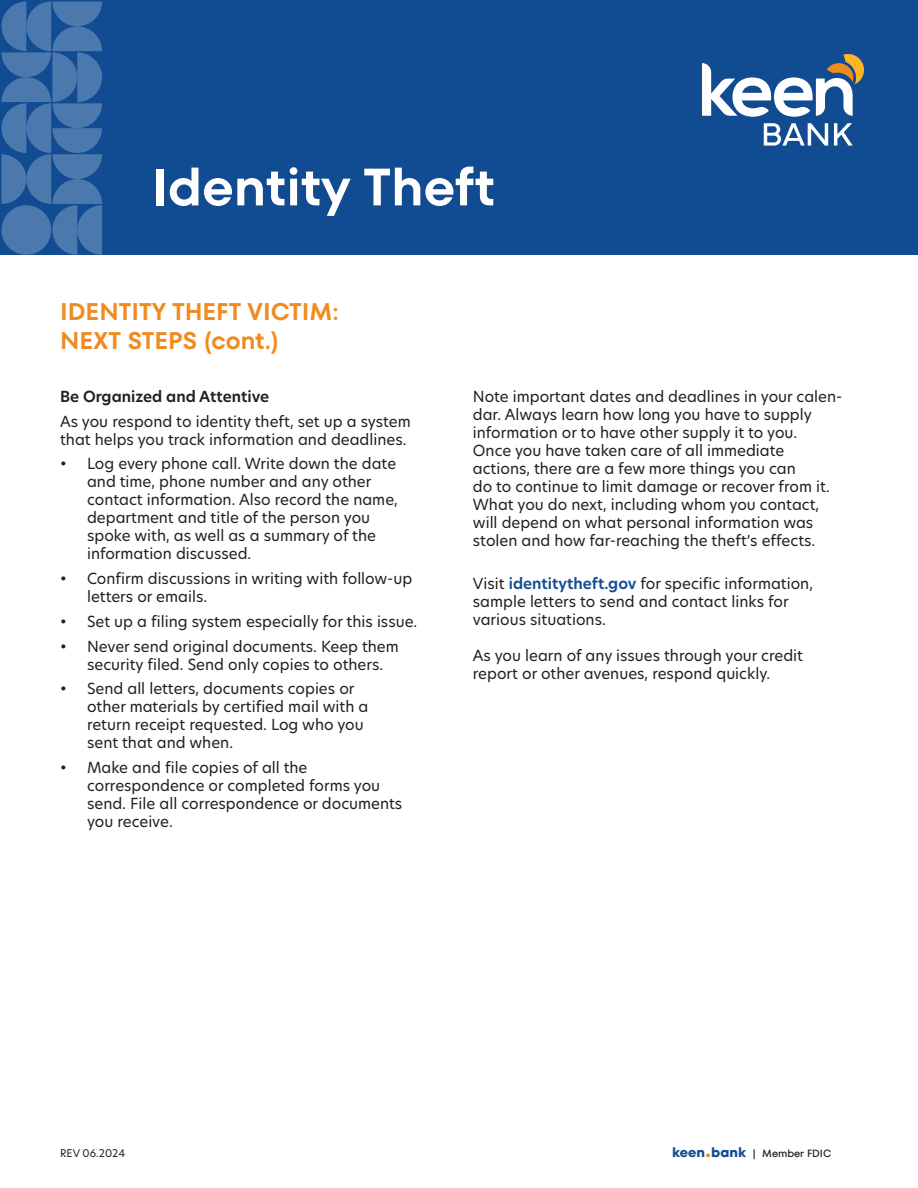
<style>
.page{position:relative;width:918px;height:1188px;background:#fff}
.page>*{position:absolute;margin:0;border:0;box-sizing:border-box;transform-origin:0 0}
.t1{font:600 52.5px "TT Fors";color:#fff}
.t2{font:600 24px/28.8px "TT Fors";color:#ef8c21}
.t3{font:15px/18px "New Hero";color:#231f20}
.t4{font:600 15px "New Hero";color:#231f20}
.t5{font:500 10.5px "TT Fors";color:#231f20}
.t6{font:10.5px "New Hero";color:#231f20}
.s1{font-weight:600;color:#114c93}
.s2{font-weight:700;font-size:13.5px;color:#114c93}
.s3{font-weight:700;font-size:22.5px;color:#ef8c21}
</style>
<div class="page">
<div style="left:0;top:0;width:918px;height:255px;background:#114c93"></div>
<svg style="left:702px;top:54px;width:162px;height:63px"></svg>
<svg style="left:764px;top:123px;width:64px;height:23px"></svg>
<svg style="left:834px;top:123px;width:19px;height:23px"></svg>
<svg style="left:2px;top:2px;width:100px;height:253px"></svg>
<p class="t1" style="left:151px;top:155px;width:346px">Identity Theft</p>
<p class="t2" style="left:60px;top:297px;width:280px">IDENTITY THEFT VICTIM:<br>NEXT STEPS (cont.)</p>
<p class="t4" style="left:60px;top:386px;width:211px">Be Organized and Attentive</p>
<p class="t3" style="left:60px;top:412px;width:352px">As you respond to identity theft, set up a system that helps you track information and deadlines.</p>
<p class="t3" style="left:87px;top:455px;width:312px;text-indent:-27px">• Log every phone call. Write down the date and time, phone number and any other contact information. Also record the name, department and title of the person you spoke with, as well as a summary of the information discussed.</p>
<p class="t3" style="left:87px;top:569px;width:327px;text-indent:-27px">• Confirm discussions in writing with follow-up letters or emails.</p>
<p class="t3" style="left:60px;top:612px;width:359px">• Set up a filing system especially for this issue.</p>
<p class="t3" style="left:87px;top:637px;width:313px;text-indent:-27px">• Never send original documents. Keep them security filed. Send only copies to others.</p>
<p class="t3" style="left:87px;top:680px;width:283px;text-indent:-27px">• Send all letters, documents copies or other materials by certified mail with a return receipt requested. Log who you sent that and when.</p>
<p class="t3" style="left:87px;top:758px;width:317px;text-indent:-27px">• Make and file copies of all the correspondence or completed forms you send. File all correspondence or documents you receive.</p>
<p class="t3" style="left:473px;top:387px;width:371px">Note important dates and deadlines in your calen&shy;dar. Always learn how long you have to supply information or to have other supply it to you.<br>Once you have taken care of all immediate actions, there are a few more things you can<br>do to continue to limit damage or recover from it.<br>What you do next, including whom you contact, will depend on what personal information was stolen and how far-reaching the theft’s effects.</p>
<p class="t3" style="left:473px;top:574px;width:342px">Visit <span class="s1">identitytheft.gov</span> for specific information, sample letters to send and contact links for various situations.</p>
<p class="t3" style="left:473px;top:646px;width:332px">As you learn of any issues through your credit report or other avenues, respond quickly.</p>
<p class="t6" style="left:60px;top:1146px;width:67px">REV 06.2024</p>
<p class="t5" style="left:672px;top:1147px;width:161px"><span class="s2">keen</span><span class="s3">.</span><span class="s2">bank</span> | Member FDIC</p>
</div>
